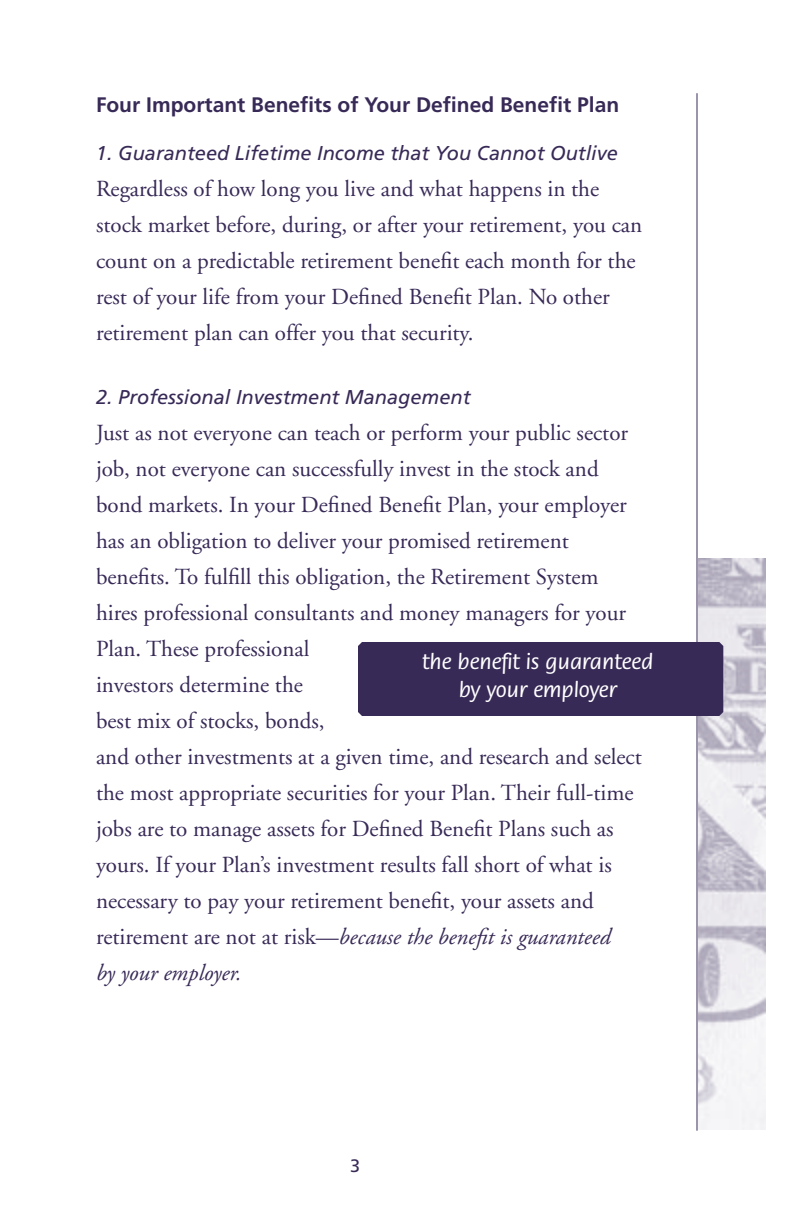
<style>
.page{position:relative;width:792px;height:1224px;background:#fff}
.page>*{position:absolute;margin:0;border:0;box-sizing:border-box;transform-origin:0 0}
._2__body_text{font:23px/36px "Adobe Garamond";color:#382a57}
._6__pull_out{font:500 22px/28px "Flora";color:#fff;text-align:center}
._3__Subhead{font:700 21px "Frutiger";color:#382a57}
._5__sub_sub_head{font:italic 20px "Frutiger";color:#382a57}
.t1{font:18px "Frutiger";color:#382a57}
.s1{font-style:italic}
</style>
<div class="page">
<img style="left:698px;top:558px;width:68px;height:572px">
<hr style="left:696px;top:93px;width:2px;height:1038px;background:#9b94ab">
<div style="left:358px;top:642px;width:365px;height:74px;background:#382a57"></div>
<p class="_3__Subhead" style="left:96px;top:93px;width:525px">Four Important Benefits of Your Defined Benefit Plan</p>
<p class="_5__sub_sub_head" style="left:96px;top:142px;width:523px">1. Guaranteed Lifetime Income that You Cannot Outlive</p>
<p class="_2__body_text" style="left:96px;top:172px;width:548px">Regardless of how long you live and what happens in the stock market before, during, or after your retirement, you can count on a predictable retirement benefit each month for the rest of your life from your Defined Benefit Plan. No other retirement plan can offer you that security.</p>
<p class="_5__sub_sub_head" style="left:96px;top:386px;width:376px">2. Professional Investment Management</p>
<p class="_2__body_text" style="left:96px;top:416px;width:547px">Just as not everyone can teach or perform your public sector job, not everyone can successfully invest in the stock and bond markets. In your Defined Benefit Plan, your employer has an obligation to deliver your promised retirement benefits. To fulfill this obligation, the Retirement System hires professional consultants and money managers for your Plan. These professional<br>investors determine the<br>best mix of stocks, bonds,<br>and other investments at a given time, and research and select the most appropriate securities for your Plan. Their full-time jobs are to manage assets for Defined Benefit Plans such as yours. If your Plan’s investment results fall short of what is necessary to pay your retirement benefit, your assets and retirement are not at risk—<span class="s1">because the benefit is guaranteed<br>by your employer.</span></p>
<p class="_6__pull_out" style="left:422px;top:648px;width:233px">the benefit is guaranteed by your employer</p>
<p class="t1" style="left:350px;top:1155px;width:12px">3</p>
</div>
